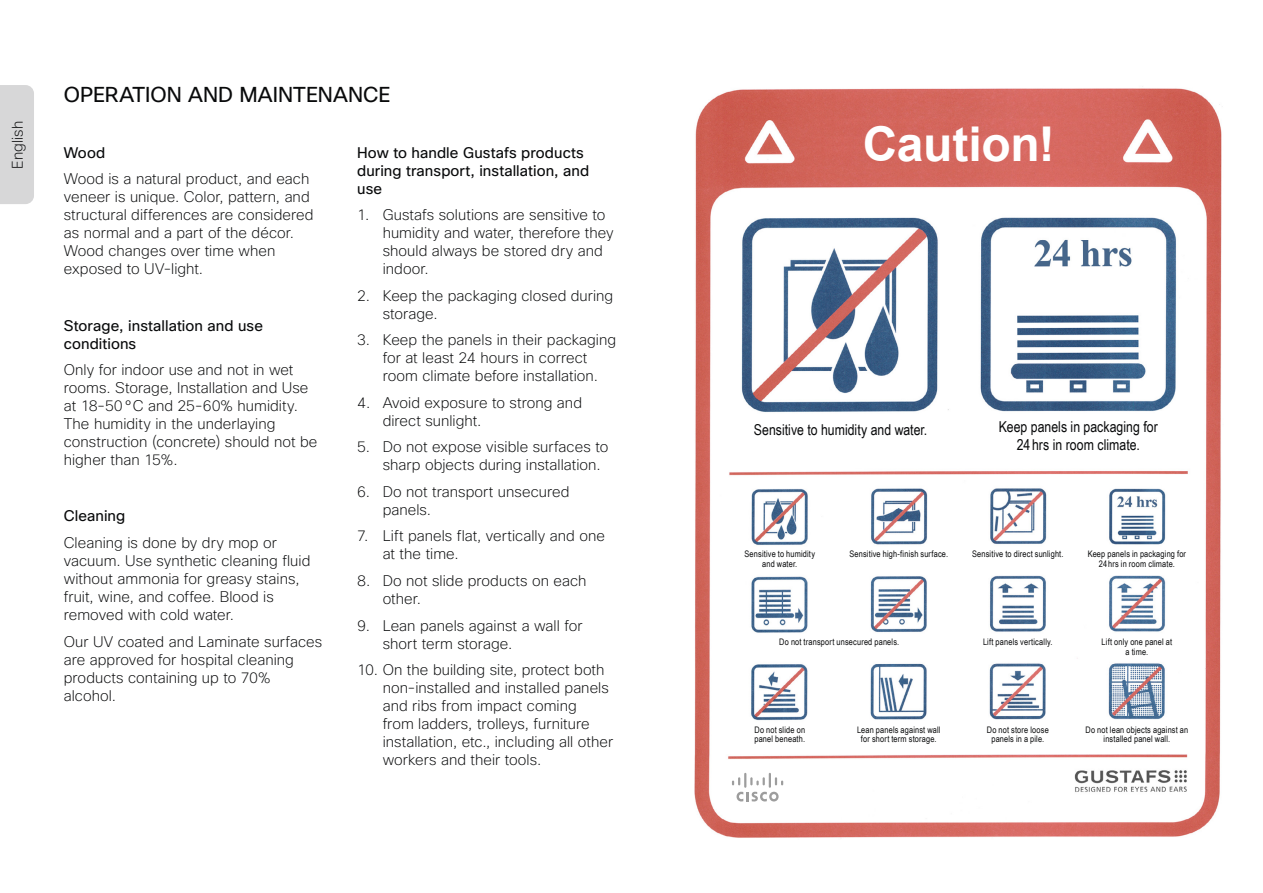
<style>
.page{position:relative;width:1263px;height:893px;background:#fff}
.page>*{position:absolute;margin:0;border:0;box-sizing:border-box;transform-origin:0 0}
.t1{font:700 48px "Arial";letter-spacing:-.005em;color:#fff}
.t2{font:21px "Cisco Sans";color:#090a0b}
.t3{font:200 15px/18px "Cisco Sans";letter-spacing:.005em;color:#090a0b}
.t4{font:15px/18px "Cisco Sans";letter-spacing:.005em;color:#090a0b}
.t5{font:15px/18px "Arial Narrow";color:#090a0b;text-align:center}
.t6{font:9px/9.8px "Arial Narrow";letter-spacing:.02em;color:#090a0b;text-align:center}
</style>
<div class="page">
<img style="left:695px;top:88px;width:527px;height:750px">
<svg style="left:732px;top:773px;width:51px;height:28px"></svg>
<div style="left:0;top:85px;width:34px;height:119px;background:#d7d7d8"></div>
<p class="t3" style="left:9px;top:169px;width:49px;rotate:-90deg">English</p>
<h2 class="t2" style="left:64px;top:81px;width:328px">OPERATION AND MAINTENANCE</h2>
<p class="t4" style="left:64px;top:144px;width:43px">Wood</p>
<p class="t3" style="left:64px;top:170px;width:251px">Wood is a natural product, and each veneer is unique. Color, pattern, and structural differences are considered as normal and a part of the décor.<br>Wood changes over time when exposed to UV-light.</p>
<p class="t4" style="left:64px;top:316px;width:201px">Storage, installation and use conditions</p>
<p class="t3" style="left:64px;top:361px;width:255px">Only for indoor use and not in wet rooms. Storage, Installation and Use at 18-50°C and 25-60% humidity.<br>The humidity in the underlaying construction (concrete) should not be higher than 15%.</p>
<p class="t4" style="left:64px;top:507px;width:63px">Cleaning</p>
<p class="t3" style="left:64px;top:534px;width:248px">Cleaning is done by dry mop or vacuum. Use synthetic cleaning fluid without ammonia for greasy stains, fruit, wine, and coffee. Blood is removed with cold water.</p>
<p class="t3" style="left:64px;top:632px;width:260px">Our UV coated and Laminate surfaces are approved for hospital cleaning products containing up to 70% alcohol.</p>
<p class="t4" style="left:357px;top:144px;width:233px">How to handle Gustafs products during transport, installation, and use</p>
<p class="t3" style="left:383px;top:206px;width:233px;text-indent:-26px">1. Gustafs solutions are sensitive to humidity and water, therefore they should always be stored dry and indoor.</p>
<p class="t3" style="left:383px;top:287px;width:232px;text-indent:-26px">2. Keep the packaging closed during storage.</p>
<p class="t3" style="left:357px;top:331px;width:260px;text-align:center">3. Keep the panels in their packaging for at least 24 hours in correct<br>room climate before installation.</p>
<p class="t3" style="left:383px;top:394px;width:201px;text-indent:-25px">4. Avoid exposure to strong and direct sunlight.</p>
<p class="t3" style="left:383px;top:438px;width:227px;text-indent:-26px">5. Do not expose visible surfaces to sharp objects during installation.</p>
<p class="t3" style="left:383px;top:483px;width:188px;text-indent:-26px">6. Do not transport unsecured panels.</p>
<p class="t3" style="left:383px;top:527px;width:224px;text-indent:-26px">7. Lift panels flat, vertically and one at the time.</p>
<p class="t3" style="left:383px;top:572px;width:205px;text-indent:-26px">8. Do not slide products on each other.</p>
<p class="t3" style="left:383px;top:616px;width:201px;text-indent:-26px">9. Lean panels against a wall for short term storage.</p>
<p class="t3" style="left:383px;top:661px;width:232px;text-indent:-26px">10. On the building site, protect both non-installed and installed panels and ribs from impact coming<br>from ladders, trolleys, furniture installation, etc., including all other workers and their tools.</p>
<h1 class="t1" style="left:863px;top:110px;width:193px">Caution!</h1>
<p class="t5" style="left:754px;top:420px;width:175px">Sensitive to humidity and water.</p>
<p class="t5" style="left:999px;top:417px;width:161px">Keep panels in packaging for<br>24 hrs in room climate.</p>
<p class="t6" style="left:744px;top:549px;width:72px">Sensitive to humidity and water.</p>
<p class="t6" style="left:849px;top:549px;width:100px">Sensitive high-finish surface.</p>
<p class="t6" style="left:972px;top:549px;width:93px">Sensitive to direct sunlight.</p>
<p class="t6" style="left:1088px;top:549px;width:100px">Keep panels in packaging for<br>24hrs in room climate.</p>
<p class="t6" style="left:779px;top:637px;width:121px">Do not transport unsecured panels.</p>
<p class="t6" style="left:983px;top:637px;width:71px">Lift panels vertically.</p>
<p class="t6" style="left:1102px;top:637px;width:72px">Lift only one panel at a time.</p>
<p class="t6" style="left:754px;top:724px;width:52px;text-align:left">Do not slide on panel beneath.</p>
<p class="t6" style="left:857px;top:724px;width:85px">Lean panels against wall for short term storage.</p>
<p class="t6" style="left:987px;top:724px;width:63px">Do not store loose panels in a pile.</p>
<p class="t6" style="left:1085px;top:724px;width:104px">Do not lean objects against an installed panel wall.</p>
</div>
